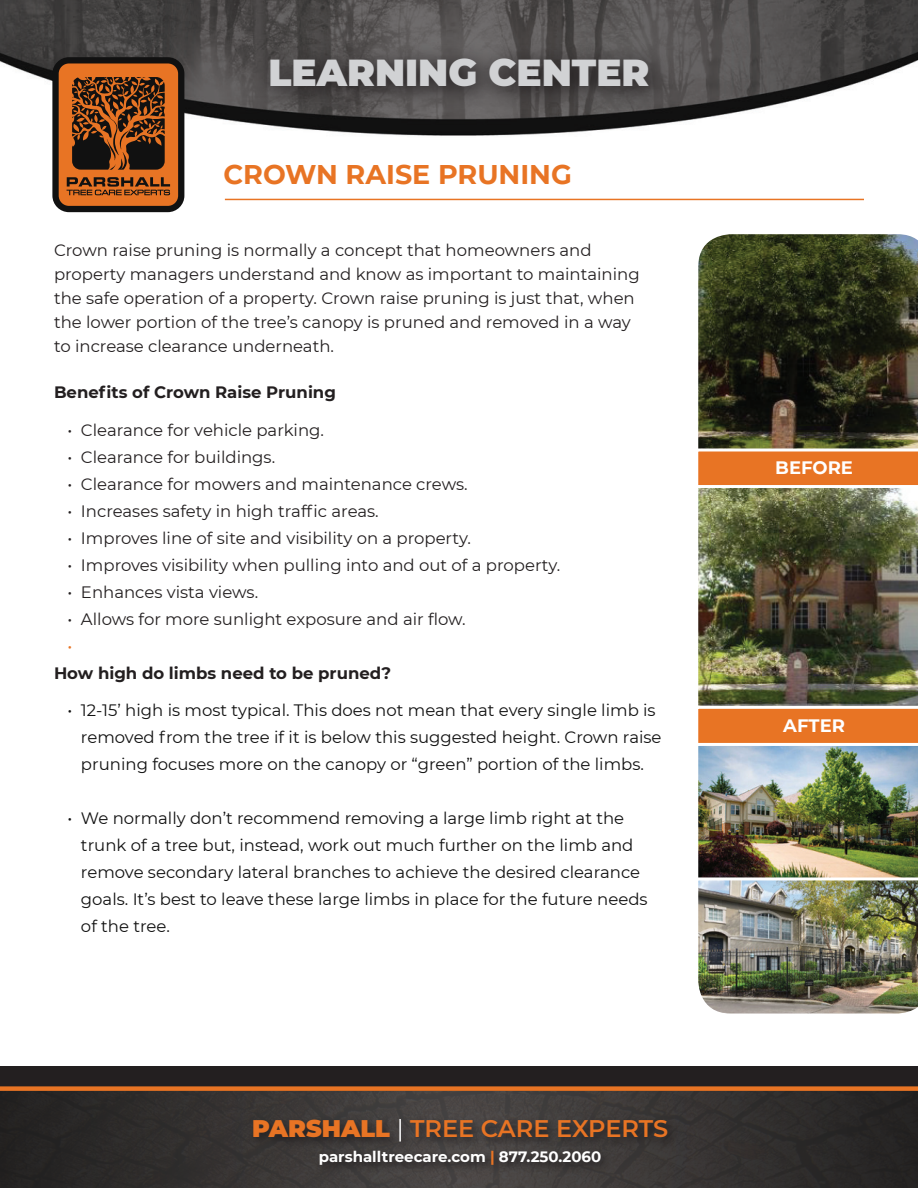
<style>
.page{position:relative;width:918px;height:1188px;background:#fff}
.page>*{position:absolute;margin:0;border:0;box-sizing:border-box;transform-origin:0 0}
.t1{font:900 37.5px "Montserrat";color:#d1d2d4}
.t2{font:700 27px "Montserrat";color:#e87424}
.t3{font:600 24px "Montserrat";letter-spacing:-.005em;color:#e87424}
.t4{font:700 18px "Montserrat";color:#fff}
.t5{font:16.5px/24px "Montserrat";color:#231f20}
.t6{font:16.5px/27px "Montserrat";color:#111}
.t7{font:700 16.5px "Montserrat";color:#231f20}
.t8{font:16.5px "Montserrat";color:#e87424}
.t9{font:700 15px "Montserrat";color:#fff}
.s1{font-weight:900}
.s2{font-weight:400;color:#fff}
.s3{color:#e87424}
</style>
<div class="page">
<img style="left:0;top:0;width:918px;height:143px">
<svg style="left:698px;top:234px;width:220px;height:214px;background:#323420"></svg>
<svg style="left:698px;top:448px;width:220px;height:37px;background:#e87f36"></svg>
<img style="left:698px;top:488px;width:220px;height:218px">
<img style="left:698px;top:708px;width:220px;height:306px">
<img style="left:0;top:1091px;width:918px;height:97px">
<div style="left:0;top:1066px;width:918px;height:25px;background:#231f20"></div>
<div style="left:0;top:1086px;width:918px;height:5px;background:#e87424"></div>
<div style="left:249px;top:1115px;width:430px;height:38px;background:#231f20;opacity:.83"></div>
<div style="left:316px;top:1147px;width:296px;height:29px;background:#231f20;opacity:.83"></div>
<svg style="left:52px;top:57px;width:132px;height:155px;background:#83461c"></svg>
<div style="left:252px;top:41px;width:422px;height:71px;background:#231f20;opacity:.75"></div>
<hr style="left:225px;top:199px;width:639px;height:1px;background:#e87424">
<h1 class="t1" style="left:268px;top:45px;width:383px">LEARNING CENTER</h1>
<h2 class="t2" style="left:223px;top:155px;width:350px">CROWN RAISE PRUNING</h2>
<p class="t5" style="left:54px;top:237px;width:587px">Crown raise pruning is normally a concept that homeowners and property managers understand and know as important to maintaining the safe operation of a property. Crown raise pruning is just that, when the lower portion of the tree’s canopy is pruned and removed in a way to increase clearance underneath.</p>
<p class="t7" style="left:54px;top:381px;width:284px">Benefits of Crown Raise Pruning</p>
<p class="t5" style="left:67px;top:417px;width:258px">• Clearance for vehicle parking.</p>
<p class="t5" style="left:67px;top:444px;width:209px">• Clearance for buildings.</p>
<p class="t5" style="left:67px;top:471px;width:402px">• Clearance for mowers and maintenance crews.</p>
<p class="t5" style="left:67px;top:498px;width:313px">• Increases safety in high traffic areas.</p>
<p class="t5" style="left:67px;top:525px;width:405px">• Improves line of site and visibility on a property.</p>
<p class="t5" style="left:67px;top:552px;width:494px">• Improves visibility when pulling into and out of a property.</p>
<p class="t5" style="left:67px;top:579px;width:192px">• Enhances vista views.</p>
<p class="t5" style="left:67px;top:606px;width:400px">• Allows for more sunlight exposure and air flow.</p>
<p class="t8" style="left:67px;top:635px;width:6px">•</p>
<p class="t7" style="left:54px;top:661px;width:339px">How high do limbs need to be pruned?</p>
<p class="t6" style="left:81px;top:696px;width:582px;text-indent:-13px">• 12-15’ high is most typical. This does not mean that every single limb is removed from the tree if it is below this suggested height. Crown raise pruning focuses more on the canopy or “green” portion of the limbs.</p>
<p class="t6" style="left:81px;top:804px;width:568px;text-indent:-13px">• We normally don’t recommend removing a large limb right at the trunk of a tree but, instead, work out much further on the limb and remove secondary lateral branches to achieve the desired clearance goals. It’s best to leave these large limbs in place for the future needs of the tree.</p>
<h3 class="t3" style="left:252px;top:1111px;width:418px"><span class="s1">PARSHALL</span> <span class="s2">|</span> TREE CARE EXPERTS</h3>
<p class="t9" style="left:319px;top:1146px;width:284px">parshalltreecare.com <span class="s3">|</span> 877.250.2060</p>
<p class="t4" style="left:775px;top:455px;width:79px">BEFORE</p>
<p class="t4" style="left:783px;top:712px;width:63px">AFTER</p>
</div>
